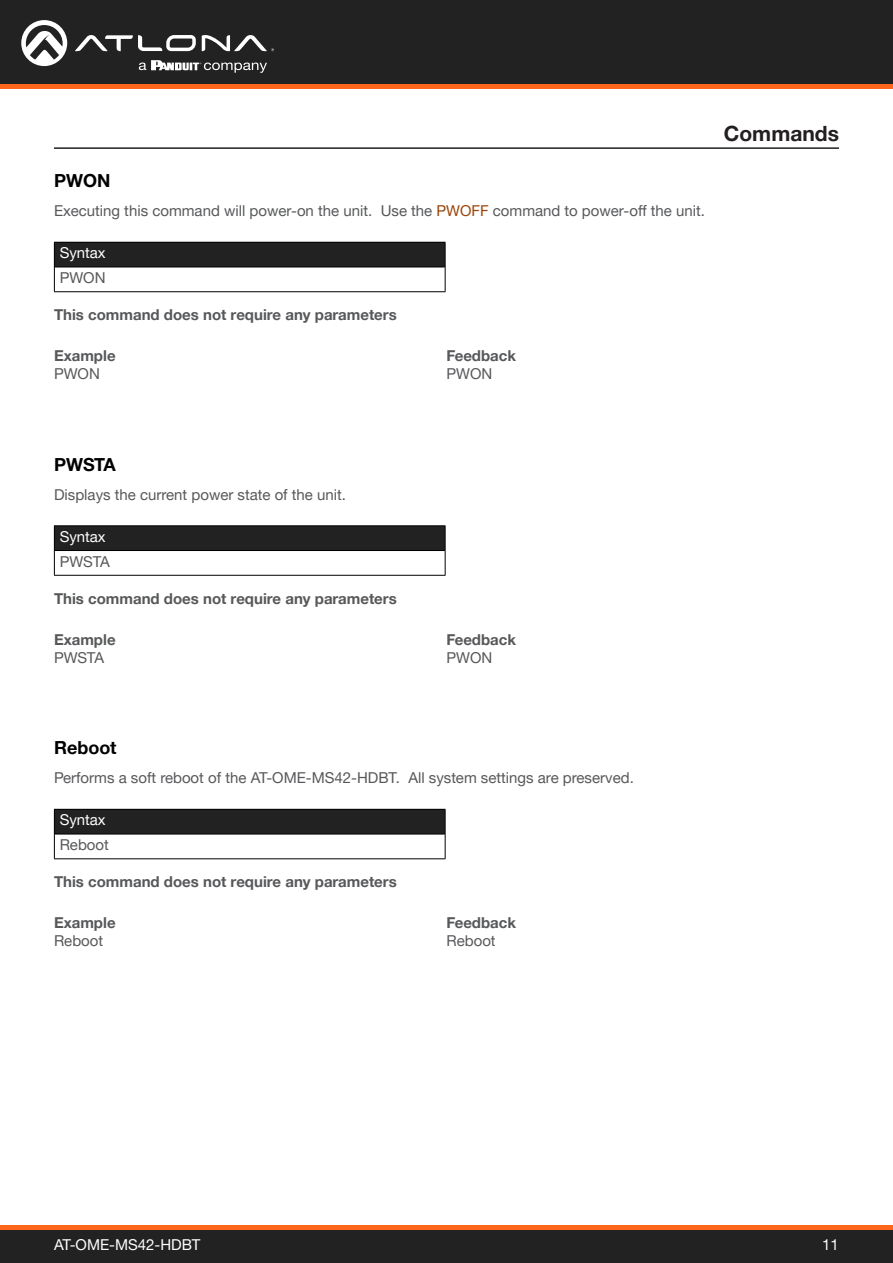
<style>
.page{position:relative;width:893px;height:1263px;background:#fff}
.page>*{position:absolute;margin:0;border:0;box-sizing:border-box;transform-origin:0 0}
.Non_TOC_Section_Header_Right_Align{font:700 21px "Helvetica Neue LTW1 G";color:#231f20}
.Command{font:700 18px "Helvetica Neue LTW1 G";color:#000}
.Callout_descriptions{font:15px "Helvetica Neue LTW1 G";color:#57585a}
.General_Text{font:700 15px "Helvetica Neue LTW1 G";color:#57585a}
.t1{font:15px "Helvetica Neue LTW1 G";color:#fff}
.General_Text-2{font:15px "Helvetica Neue LTW1 G";color:#57585a}
.Numbered_Steps{font:15px "Helvetica Neue LTW1 G";color:#57585a}
.s1{color:#9b450a}
</style>
<div class="page">
<div style="left:0;top:1227px;width:893px;height:36px;background:#222"></div>
<hr style="left:0;top:1225px;width:893px;height:4px;background:#ff661c">
<div style="left:0;top:0;width:893px;height:84px;background:#222"></div>
<hr style="left:0;top:84px;width:893px;height:4px;background:#ff661c">
<svg style="left:75px;top:35px;width:121px;height:16px"></svg>
<svg style="left:202px;top:35px;width:72px;height:16px"></svg>
<svg style="left:21px;top:20px;width:46px;height:46px"></svg>
<svg style="left:139px;top:60px;width:128px;height:13px"></svg>
<div style="left:54px;top:242px;width:391px;height:25px;background:#222"></div>
<hr style="left:54px;top:242px;width:392px;height:1px;background:#000">
<hr style="left:55px;top:267px;width:390px;height:1px;background:#000">
<svg style="left:54px;top:243px;width:1px;height:48px"></svg>
<svg style="left:445px;top:243px;width:1px;height:48px"></svg>
<hr style="left:54px;top:291px;width:392px;height:1px;background:#000">
<hr style="left:54px;top:147px;width:785px;height:2px;background:#231f20">
<div style="left:54px;top:526px;width:391px;height:24px;background:#222"></div>
<hr style="left:54px;top:525px;width:392px;height:1px;background:#000">
<hr style="left:55px;top:550px;width:390px;height:1px;background:#000">
<svg style="left:54px;top:526px;width:1px;height:49px"></svg>
<svg style="left:445px;top:526px;width:1px;height:49px"></svg>
<hr style="left:54px;top:575px;width:392px;height:1px;background:#000">
<div style="left:54px;top:809px;width:391px;height:25px;background:#222"></div>
<hr style="left:54px;top:809px;width:392px;height:1px;background:#000">
<hr style="left:55px;top:834px;width:390px;height:1px;background:#000">
<svg style="left:54px;top:810px;width:1px;height:48px"></svg>
<svg style="left:445px;top:810px;width:1px;height:48px"></svg>
<hr style="left:54px;top:858px;width:392px;height:1px;background:#000">
<p class="Command" style="left:54px;top:170px;width:58px">PWON</p>
<p class="Callout_descriptions" style="left:54px;top:201px;width:652px">Executing this command will power-on the unit. Use the <span class="s1">PWOFF</span> command to power-off the unit.</p>
<p class="t1" style="left:60px;top:244px;width:48px">Syntax</p>
<p class="Numbered_Steps" style="left:60px;top:268px;width:47px">PWON</p>
<p class="General_Text" style="left:54px;top:305px;width:344px">This command does not require any parameters</p>
<p class="General_Text" style="left:54px;top:347px;width:63px">Example</p>
<p class="General_Text-2" style="left:54px;top:365px;width:47px">PWON</p>
<p class="General_Text" style="left:446px;top:347px;width:71px">Feedback</p>
<p class="General_Text-2" style="left:446px;top:365px;width:47px">PWON</p>
<p class="Non_TOC_Section_Header_Right_Align" style="left:724px;top:120px;width:117px">Commands</p>
<p class="Command" style="left:54px;top:453px;width:63px">PWSTA</p>
<p class="Callout_descriptions" style="left:54px;top:485px;width:294px">Displays the current power state of the unit.</p>
<p class="t1" style="left:60px;top:527px;width:48px">Syntax</p>
<p class="Numbered_Steps" style="left:60px;top:552px;width:52px">PWSTA</p>
<p class="General_Text" style="left:54px;top:589px;width:344px">This command does not require any parameters</p>
<p class="General_Text" style="left:54px;top:630px;width:63px">Example</p>
<p class="General_Text-2" style="left:54px;top:648px;width:52px">PWSTA</p>
<p class="General_Text" style="left:446px;top:630px;width:71px">Feedback</p>
<p class="General_Text-2" style="left:446px;top:648px;width:47px">PWON</p>
<p class="Command" style="left:54px;top:737px;width:64px">Reboot</p>
<p class="Callout_descriptions" style="left:54px;top:768px;width:581px">Performs a soft reboot of the AT-OME-MS42-HDBT. All system settings are preserved.</p>
<p class="t1" style="left:60px;top:811px;width:48px">Syntax</p>
<p class="Numbered_Steps" style="left:60px;top:835px;width:51px">Reboot</p>
<p class="General_Text" style="left:54px;top:872px;width:344px">This command does not require any parameters</p>
<p class="General_Text" style="left:54px;top:914px;width:63px">Example</p>
<p class="General_Text-2" style="left:54px;top:932px;width:51px">Reboot</p>
<p class="General_Text" style="left:446px;top:914px;width:71px">Feedback</p>
<p class="General_Text-2" style="left:446px;top:932px;width:51px">Reboot</p>
<p class="t1" style="left:54px;top:1235px;width:148px">AT-OME-MS42-HDBT</p>
<p class="t1" style="left:822px;top:1235px;width:18px">11</p>
</div>
